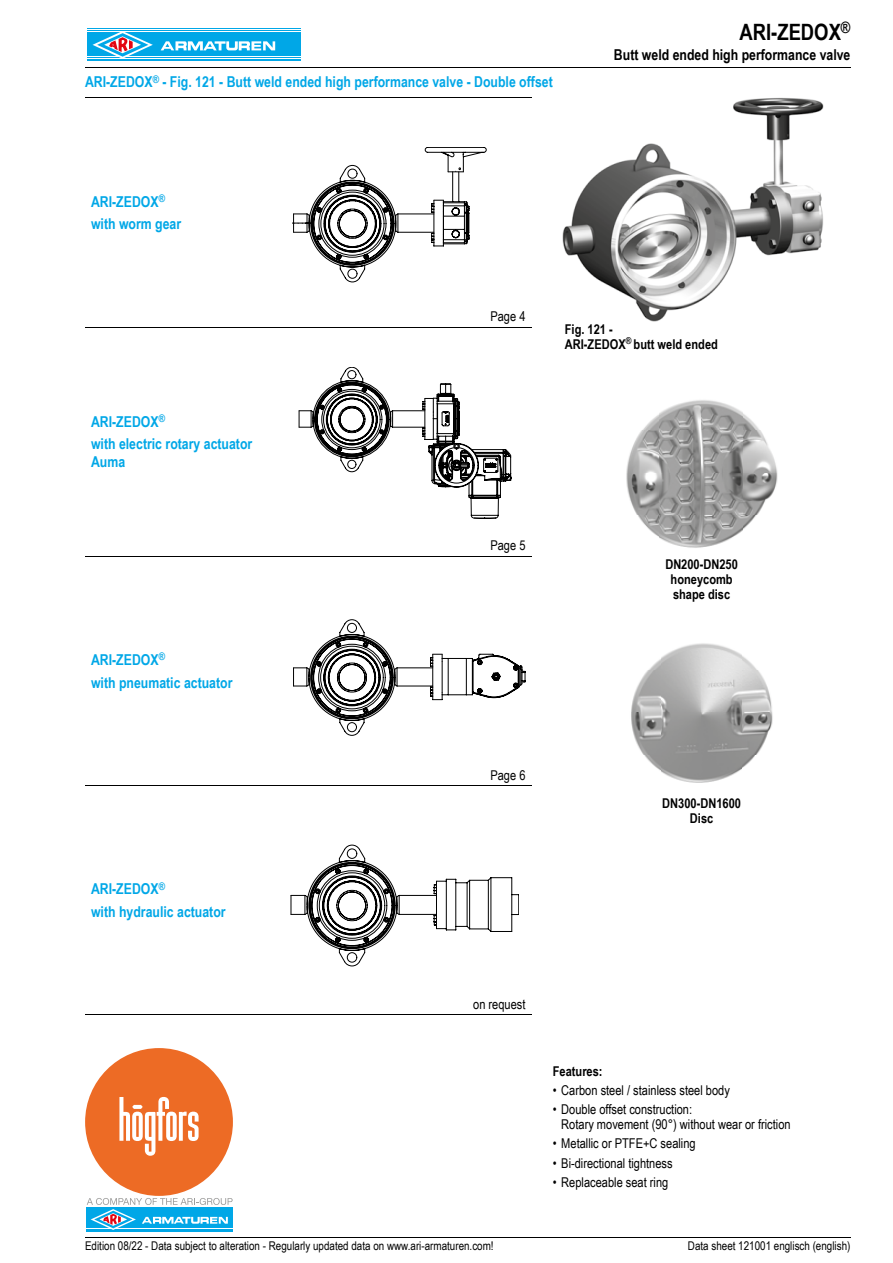
<style>
.page{position:relative;width:893px;height:1263px;background:#fff}
.page>*{position:absolute;margin:0;border:0;box-sizing:border-box;transform-origin:0 0}
.t1{font:700 22.5px "Arial Narrow";color:#000}
.t2{font:700 15px/22.2px "Arial Narrow";color:#00a7e7}
.t3{font:700 15px "Arial Narrow";color:#000}
.t4{font:13.5px/15px "Arial Narrow";color:#000}
.t5{font:700 13.5px/15px "Arial Narrow";color:#000;text-align:center}
.t6{font:12px "Arial Narrow";color:#000}
</style>
<div class="page">
<img style="left:562px;top:97px;width:262px;height:224px">
<div style="left:85px;top:1048px;width:148px;height:148px;background:#ed6b25;border-radius:50%"></div>
<svg style="left:119px;top:1097px;width:80px;height:59px"></svg>
<hr style="left:86px;top:1207px;width:147px;height:1px;background:#00a7e7">
<hr style="left:86px;top:1208px;width:147px;height:1px;background:#00a7e7">
<hr style="left:86px;top:1209px;width:147px;height:1px;background:#00a7e7">
<hr style="left:86px;top:1229px;width:147px;height:1px;background:#00a7e7">
<hr style="left:86px;top:1230px;width:147px;height:1px;background:#00a7e7">
<hr style="left:86px;top:1231px;width:147px;height:1px;background:#00a7e7">
<svg style="left:87px;top:1198px;width:146px;height:32px"></svg>
<svg style="left:299px;top:367px;width:212px;height:152px"></svg>
<svg style="left:292px;top:147px;width:194px;height:135px"></svg>
<svg style="left:293px;top:620px;width:232px;height:115px"></svg>
<svg style="left:291px;top:845px;width:228px;height:121px"></svg>
<hr style="left:85px;top:67px;width:765px;height:1px;background:#000">
<hr style="left:86px;top:1237px;width:765px;height:1px;background:#000">
<hr style="left:85px;top:98px;width:255px;height:1px;background:#000">
<hr style="left:340px;top:98px;width:116px;height:1px;background:#000">
<hr style="left:456px;top:98px;width:75px;height:1px;background:#000">
<hr style="left:85px;top:327px;width:255px;height:1px;background:#000">
<hr style="left:340px;top:327px;width:116px;height:1px;background:#000">
<hr style="left:456px;top:327px;width:75px;height:1px;background:#000">
<hr style="left:85px;top:556px;width:255px;height:1px;background:#000">
<hr style="left:340px;top:556px;width:116px;height:1px;background:#000">
<hr style="left:456px;top:556px;width:75px;height:1px;background:#000">
<hr style="left:85px;top:785px;width:255px;height:1px;background:#000">
<hr style="left:340px;top:785px;width:116px;height:1px;background:#000">
<hr style="left:456px;top:785px;width:75px;height:1px;background:#000">
<hr style="left:85px;top:1014px;width:255px;height:1px;background:#000">
<hr style="left:340px;top:1014px;width:116px;height:1px;background:#000">
<hr style="left:456px;top:1014px;width:75px;height:1px;background:#000">
<img style="left:626px;top:400px;width:152px;height:148px">
<img style="left:631px;top:643px;width:142px;height:140px">
<svg style="left:87px;top:28px;width:214px;height:33px"></svg>
<hr style="left:87px;top:29px;width:213px;height:1px;background:#00a7e7">
<hr style="left:87px;top:30px;width:213px;height:1px;background:#00a7e7">
<hr style="left:87px;top:32px;width:213px;height:1px;background:#00a7e7">
<hr style="left:87px;top:57px;width:213px;height:1px;background:#00a7e7">
<hr style="left:87px;top:59px;width:213px;height:1px;background:#00a7e7">
<hr style="left:87px;top:60px;width:213px;height:1px;background:#00a7e7">
<div style="left:87px;top:33px;width:213px;height:23px;background:#00a7e7"></div>
<svg style="left:161px;top:41px;width:114px;height:9px"></svg>
<svg style="left:93px;top:31px;width:60px;height:28px"></svg>
<p class="t2" style="left:85px;top:70px;width:469px">ARI-ZEDOX<sup>®</sup> - Fig. 121 - Butt weld ended high performance valve - Double offset</p>
<h1 class="t1" style="left:739px;top:15px;width:112px">ARI-ZEDOX<sup>®</sup></h1>
<p class="t3" style="left:614px;top:43px;width:238px">Butt weld ended high performance valve</p>
<p class="t2" style="left:91px;top:190px;width:92px">ARI-ZEDOX<sup>® </sup>with worm gear</p>
<p class="t2" style="left:91px;top:410px;width:163px">ARI-ZEDOX<sup>®<br></sup>with electric rotary actuator</p>
<p class="t2" style="left:91px;top:450px;width:36px">Auma</p>
<p class="t2" style="left:91px;top:648px;width:143px">ARI-ZEDOX<sup>®<br></sup>with pneumatic actuator</p>
<p class="t2" style="left:91px;top:877px;width:136px">ARI-ZEDOX<sup>®<br></sup>with hydraulic actuator</p>
<p class="t4" style="left:490px;top:308px;width:37px">Page 4</p>
<p class="t5" style="left:565px;top:321px;width:155px;text-align:left">Fig. 121 -<br>ARI-ZEDOX<sup>®</sup> butt weld ended</p>
<p class="t4" style="left:490px;top:538px;width:37px">Page 5</p>
<p class="t4" style="left:490px;top:767px;width:37px">Page 6</p>
<p class="t4" style="left:473px;top:996px;width:54px">on request</p>
<p class="t5" style="left:665px;top:556px;width:74px">DN200-DN250 honeycomb shape disc</p>
<p class="t5" style="left:662px;top:795px;width:80px">DN300-DN1600<br>Disc</p>
<p class="t5" style="left:553px;top:1063px;width:51px">Features:</p>
<p class="t4" style="left:553px;top:1082px;width:179px">• Carbon steel / stainless steel body</p>
<p class="t4" style="left:561px;top:1101px;width:231px;text-indent:-9px">• Double offset construction:<br>Rotary movement (90°) without wear or friction</p>
<p class="t4" style="left:553px;top:1136px;width:144px">• Metallic or PTFE+C sealing</p>
<p class="t4" style="left:553px;top:1155px;width:121px">• Bi-directional tightness</p>
<p class="t4" style="left:553px;top:1174px;width:117px">• Replaceable seat ring</p>
<p class="t6" style="left:85px;top:1237px;width:410px">Edition 08/22 - Data subject to alteration - Regularly updated data on www.ari-armaturen.com!</p>
<p class="t6" style="left:688px;top:1237px;width:164px">Data sheet 121001 englisch (english)</p>
</div>
